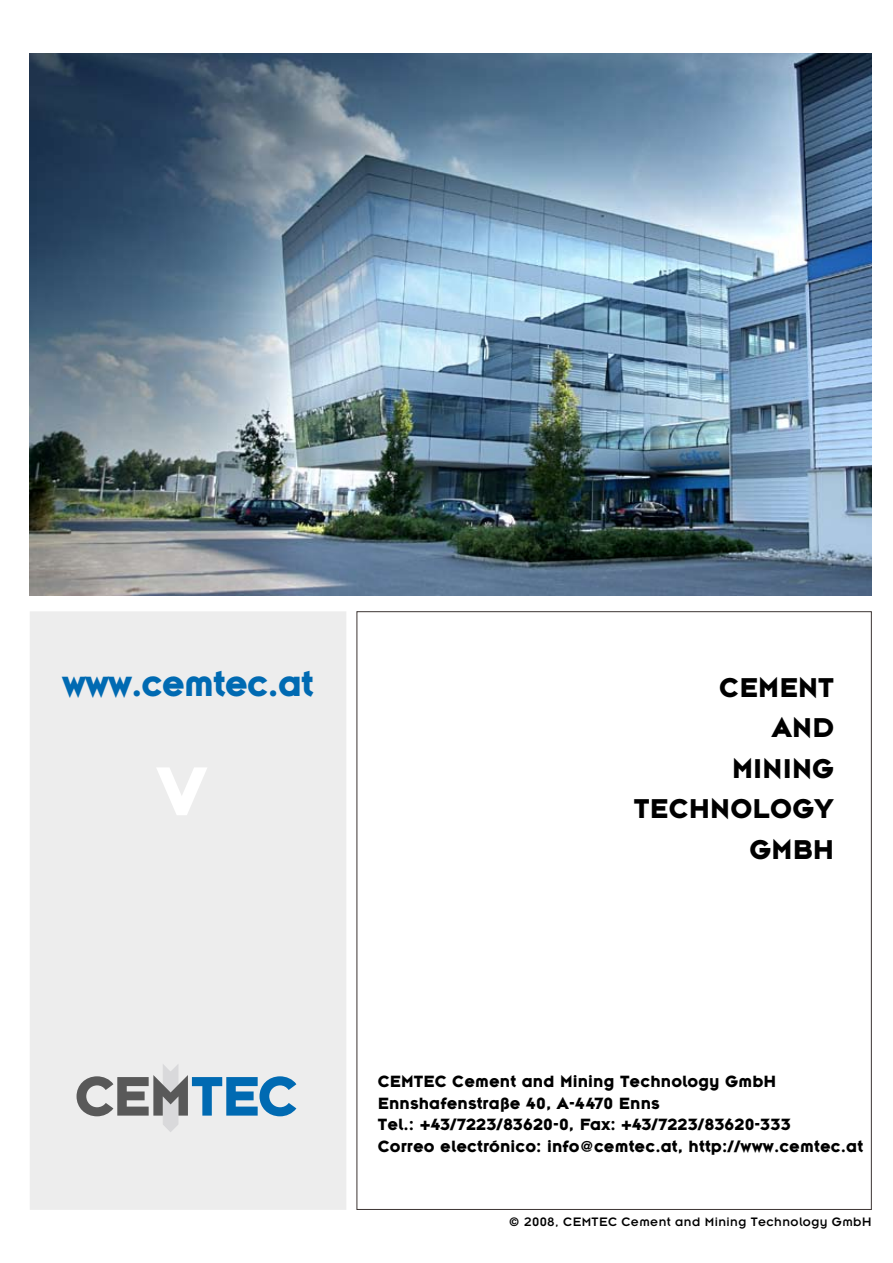
<style>
.page{position:relative;width:893px;height:1263px;background:#fff}
.page>*{position:absolute;margin:0;border:0;box-sizing:border-box;transform-origin:0 0}
.t1{font:700 39px "Bonn";color:#006ab2}
.t2{font:700 30px/40.5px "Bonn";letter-spacing:.03em;color:#000;text-align:right}
.t3{font:700 18px/21.6px "Bonn";letter-spacing:.03em;color:#000}
.t4{font:300 13.5px "Bonn";letter-spacing:.03em;color:#000}
</style>
<div class="page">
<div style="left:31px;top:612px;width:315px;height:597px;background:#ededed"></div>
<div style="left:30px;top:611px;width:316px;height:599px;border:2px solid #ededed"></div>
<svg style="left:77px;top:1064px;width:219px;height:68px"></svg>
<img style="left:30px;top:53px;width:842px;height:542px">
<h1 class="t1" style="left:62px;top:665px;width:252px">www.cemtec.at</h1>
<h2 class="t2" style="left:634px;top:667px;width:201px">CEMENT<br>AND<br>MINING<br>TECHNOLOGY<br>GMBH</h2>
<p class="t3" style="left:378px;top:1071px;width:486px">CEMTEC Cement and Mining Technology GmbH Ennshafenstraße 40, A-4470 Enns<br>Tel.: +43/7223/83620-0, Fax: +43/7223/83620-333<br>Correo electrónico: info@cemtec.at, http://www.cemtec.at</p>
<p class="t4" style="left:509px;top:1215px;width:364px">© 2008, CEMTEC Cement and Mining Technology GmbH</p>
</div>
